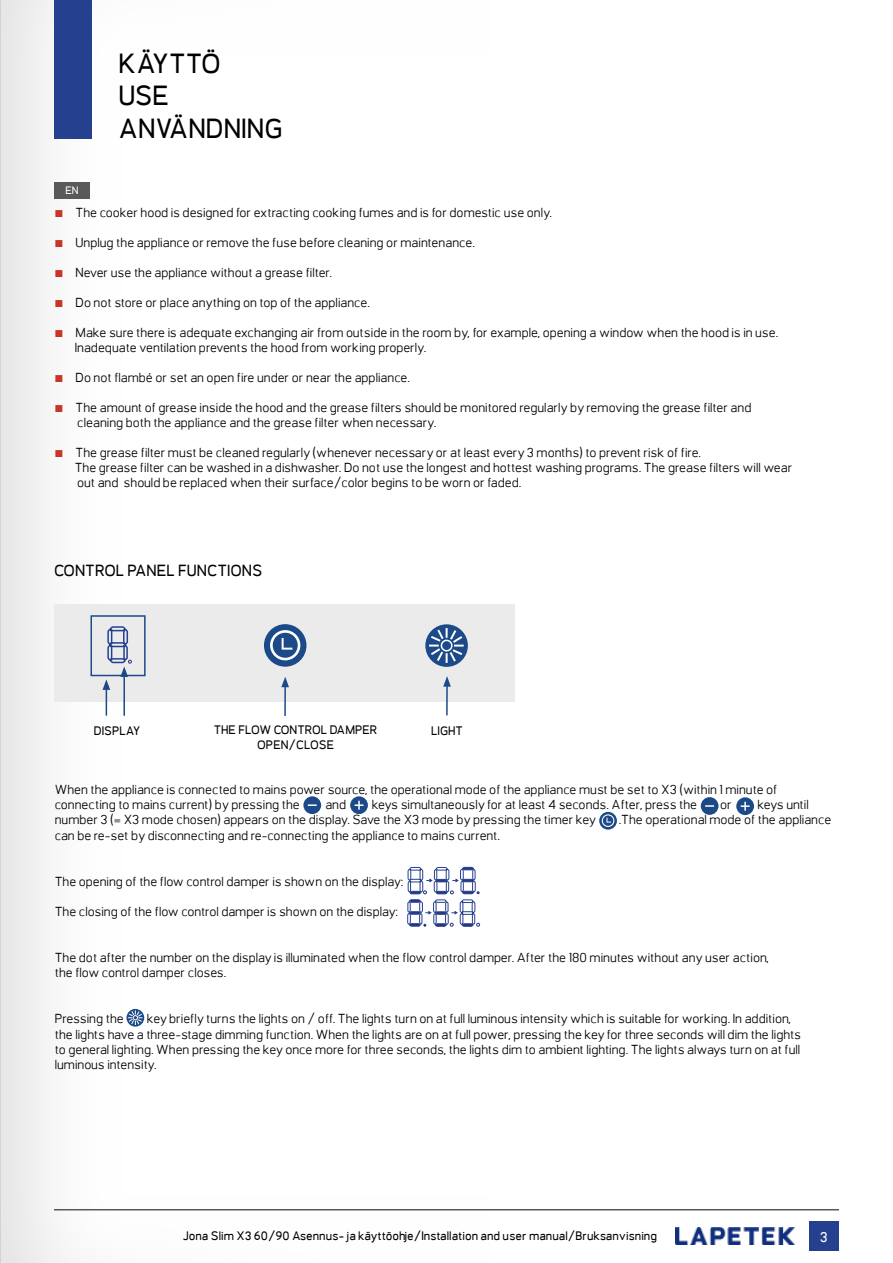
<style>
.page{position:relative;width:893px;height:1263px;background:#fff}
.page>*{position:absolute;margin:0;border:0;box-sizing:border-box;transform-origin:0 0}
.t1{font:700 27px/32.4px "Orcin Sans";color:#000}
.t2{font:700 15.75px "Orcin Sans";color:#000}
.t3{font:700 14.1px "Orcin Sans";color:#fff}
.t4{font:12.75px/15.3px "Orcin Sans";color:#000}
.t5{font:12.75px "Orcin Sans";letter-spacing:-.025em;color:#000}
.t6{font:700 12px/14.4px "Orcin Sans";color:#000;text-align:center}
.t7{font:700 10.5px "Orcin Sans";color:#fff}
.s1{font-family:"Arial";font-size:15px;color:#c83427}
</style>
<div class="page">
<hr style="left:54px;top:1209px;width:785px;height:1px;background:#58595b">
<div style="left:809px;top:1221px;width:30px;height:30px;background:#25408f"></div>
<img style="left:676px;top:1228px;width:118px;height:16px">
<div style="left:54px;top:0;width:37px;height:138px;background:#25408f"></div>
<svg style="left:350px;top:796px;width:18px;height:18px"></svg>
<svg style="left:355px;top:801px;width:8px;height:9px"></svg>
<div style="left:736px;top:797px;width:18px;height:18px;background:#1c4a88;border-radius:50%"></div>
<svg style="left:741px;top:802px;width:9px;height:9px"></svg>
<div style="left:303px;top:796px;width:18px;height:18px;background:#1c4a88;border-radius:50%"></div>
<svg style="left:308px;top:804px;width:9px;height:2px"></svg>
<div style="left:701px;top:797px;width:17px;height:18px;background:#1c4a88;border-radius:50%"></div>
<svg style="left:705px;top:805px;width:9px;height:2px"></svg>
<svg style="left:599px;top:812px;width:18px;height:18px"></svg>
<div style="left:602px;top:814px;width:12px;height:13px;border:1px solid #fff;border-radius:50%"></div>
<svg style="left:607px;top:818px;width:4px;height:5px"></svg>
<svg style="left:126px;top:1009px;width:18px;height:18px"></svg>
<svg style="left:128px;top:1010px;width:15px;height:15px"></svg>
<div style="left:54px;top:183px;width:36px;height:16px;background:#58595b"></div>
<svg style="left:407px;top:866px;width:73px;height:61px"></svg>
<div style="left:54px;top:604px;width:461px;height:98px;background:#ebebec"></div>
<div style="left:91px;top:615px;width:55px;height:61px;border:2px solid #1c4a88"></div>
<svg style="left:264px;top:624px;width:42px;height:43px"></svg>
<div style="left:270px;top:630px;width:30px;height:30px;border:3px solid #fff;border-radius:50%"></div>
<svg style="left:282px;top:638px;width:10px;height:12px"></svg>
<svg style="left:425px;top:624px;width:43px;height:43px"></svg>
<svg style="left:429px;top:627px;width:35px;height:37px"></svg>
<hr style="left:284px;top:685px;width:2px;height:31px;background:#1c4a88">
<svg style="left:281px;top:677px;width:8px;height:10px"></svg>
<hr style="left:446px;top:684px;width:2px;height:31px;background:#1c4a88">
<svg style="left:443px;top:676px;width:8px;height:11px"></svg>
<svg style="left:103px;top:626px;width:29px;height:90px"></svg>
<h1 class="t1" style="left:119px;top:47px;width:166px">KÄYTTÖ<br>USE<br>ANVÄNDNING</h1>
<p class="t7" style="left:65px;top:184px;width:15px">EN</p>
<p class="t4" style="left:54px;top:205px;width:499px"><span class="s1">■</span> The cooker hood is designed for extracting cooking fumes and is for domestic use only.</p>
<p class="t4" style="left:54px;top:235px;width:422px"><span class="s1">■</span> Unplug the appliance or remove the fuse before cleaning or maintenance.</p>
<p class="t4" style="left:54px;top:265px;width:279px"><span class="s1">■</span> Never use the appliance without a grease filter.</p>
<p class="t4" style="left:54px;top:295px;width:317px"><span class="s1">■</span> Do not store or place anything on top of the appliance.</p>
<p class="t4" style="left:75px;top:325px;width:705px;text-indent:-20px"><span class="s1">■</span> Make sure there is adequate exchanging air from outside in the room by, for example, opening a window when the hood is in use.<br>Inadequate ventilation prevents the hood from working properly.</p>
<p class="t4" style="left:54px;top:370px;width:357px"><span class="s1">■</span> Do not flambé or set an open fire under or near the appliance.</p>
<p class="t4" style="left:77px;top:400px;width:676px;text-indent:-23px"><span class="s1">■</span> The amount of grease inside the hood and the grease filters should be monitored regularly by removing the grease filter and cleaning both the appliance and the grease filter when necessary.</p>
<p class="t4" style="left:75px;top:445px;width:719px;text-indent:-20px"><span class="s1">■</span> The grease filter must be cleaned regularly (whenever necessary or at least every 3 months) to prevent risk of fire.<br>The grease filter can be washed in a dishwasher. Do not use the longest and hottest washing programs. The grease filters will wear out and should be replaced when their surface/color begins to be worn or faded.</p>
<p class="t2" style="left:54px;top:561px;width:210px">CONTROL PANEL FUNCTIONS</p>
<p class="t6" style="left:214px;top:723px;width:165px">THE FLOW CONTROL DAMPER<br>OPEN/CLOSE</p>
<p class="t6" style="left:94px;top:723px;width:48px">DISPLAY</p>
<p class="t6" style="left:431px;top:724px;width:33px">LIGHT</p>
<p class="t4" style="left:55px;top:782px;width:724px">When the appliance is connected to mains power source, the operational mode of the appliance must be set to X3 (within 1 minute of connecting to mains current) by pressing the</p>
<p class="t4" style="left:325px;top:797px;width:22px">and</p>
<p class="t4" style="left:372px;top:797px;width:327px">keys simultaneously for at least 4 seconds. After, press the</p>
<p class="t4" style="left:720px;top:797px;width:13px">or</p>
<p class="t5" style="left:757px;top:797px;width:53px">keys until</p>
<p class="t4" style="left:55px;top:812px;width:542px">number 3 (= X3 mode chosen) appears on the display. Save the X3 mode by pressing the timer key</p>
<p class="t4" style="left:619px;top:812px;width:214px">.The operational mode of the appliance</p>
<p class="t4" style="left:55px;top:828px;width:447px">can be re-set by disconnecting and re-connecting the appliance to mains current.</p>
<p class="t4" style="left:55px;top:874px;width:350px">The opening of the flow control damper is shown on the display:</p>
<p class="t4" style="left:55px;top:904px;width:345px">The closing of the flow control damper is shown on the display:</p>
<p class="t4" style="left:55px;top:950px;width:716px">The dot after the number on the display is illuminated when the flow control damper. After the 180 minutes without any user action, the flow control damper closes.</p>
<p class="t4" style="left:55px;top:1011px;width:71px">Pressing the</p>
<p class="t4" style="left:55px;top:1011px;width:748px;text-indent:92px">key briefly turns the lights on / off. The lights turn on at full luminous intensity which is suitable for working. In addition, the lights have a three-stage dimming function. When the lights are on at full power, pressing the key for three seconds will dim the lights to general lighting. When pressing the key once more for three seconds, the lights dim to ambient lighting. The lights always turn on at full luminous intensity.</p>
<p class="t6" style="left:182px;top:1228px;width:476px">Jona Slim X3 60/90 Asennus- ja käyttöohje/Installation and user manual/Bruksanvisning</p>
<p class="t3" style="left:820px;top:1229px;width:9px">3</p>
</div>
